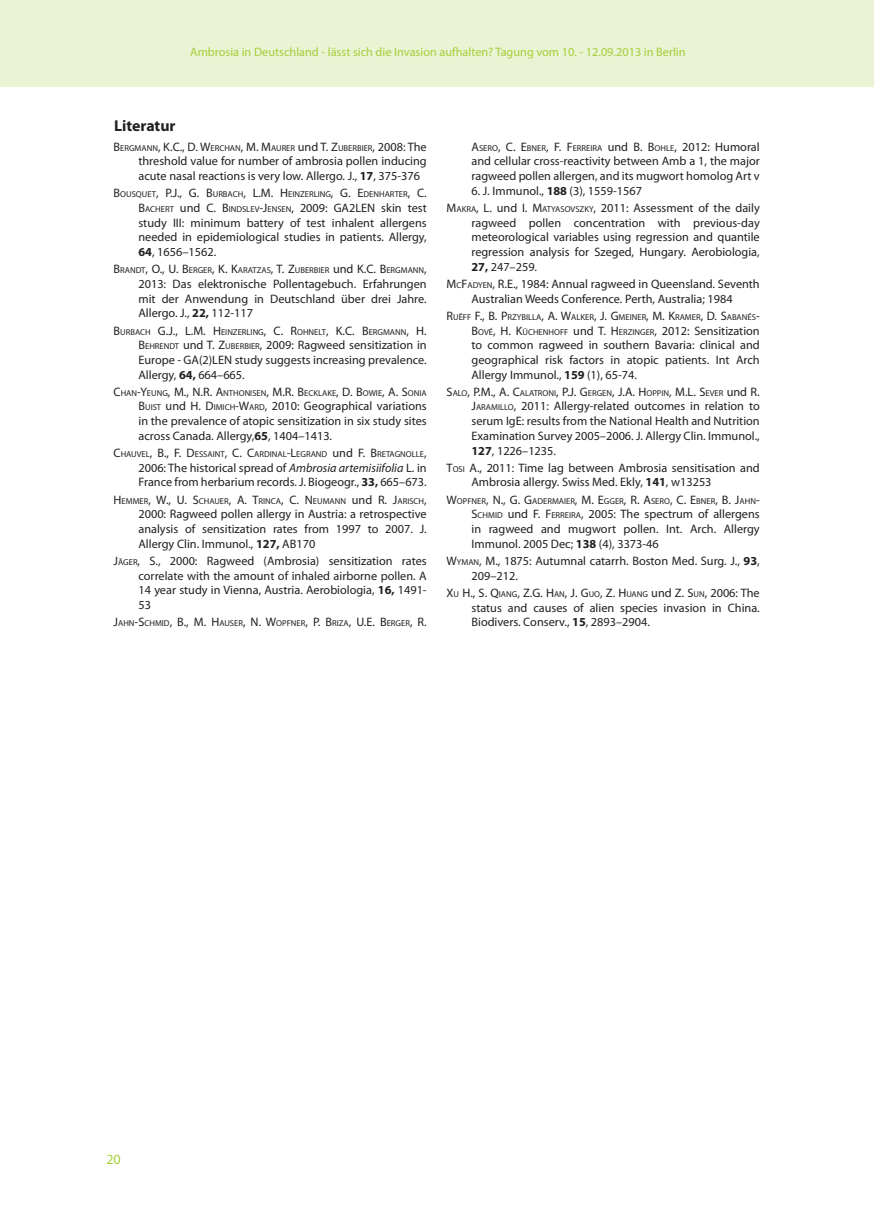
<style>
.page{position:relative;width:874px;height:1221px;background:#fff}
.page>*{position:absolute;margin:0;border:0;box-sizing:border-box;transform-origin:0 0}
.t1{font:700 15.75px "Myriad Pro";color:#231f20}
.t2{font:14px "Myriad Pro";color:#a6ce39}
.t3{font:12.25px/14.7px "Myriad Pro";color:#231f20;text-align:justify}
.t4{font:12.25px "Myriad Pro";color:#a6ce39}
.t5{font:8.58px/14.7px "Myriad Pro";color:#231f20;text-align:right}
.s1{font-size:12.25px}
.s2{font-weight:700}
.s3{font-style:inherit}
.s4{font-size:8.58px}
.s5{font-style:italic}
</style>
<div class="page">
<div style="left:0;top:0;width:873px;height:87px;background:#eaf3d4"></div>
<p class="t4" style="left:190px;top:44px;width:496px">Ambrosia in Deutschland - lässt sich die Invasion aufhalten? Tagung vom 10. - 12.09.2013 in Berlin</p>
<p class="t1" style="left:114px;top:116px;width:63px">Literatur</p>
<p class="t5" style="left:113px;top:140px;width:314px"><span class="s1">B</span>ERGMANN<span class="s1">, K.C., D. W</span>ERCHAN<span class="s1">, M. M</span>AURER <span class="s1">und</span> <span class="s1">T. Z</span>UBERBIER<span class="s1">, 2008:</span> <span class="s1">The</span></p>
<p class="t3" style="left:138px;top:154px;width:289px">threshold value for number of ambrosia pollen inducing acute nasal reactions is very low. Allergo. J., <span class="s2">17</span>, 375-376</p>
<p class="t5" style="left:113px;top:187px;width:314px"><span class="s1">B</span>OUSQUET<span class="s1">, P.J., G. B</span>URBACH<span class="s1">, L.M. H</span> EINZERLING<span class="s1">, G. E</span>DENHARTER<span class="s1">, C.<br>B</span>ACHERT <span class="s1">und</span> <span class="s1">C. B</span>INDSLEV<span class="s1">-J</span>ENSEN<span class="s1">, 2009:</span> <span class="s1">GA2LEN skin test</span></p>
<p class="t3" style="left:138px;top:215px;width:289px">study III: minimum battery of test inhalent allergens needed in epidemiological studies in patients. Allergy, <span class="s2">64</span>, 1656–1562.</p>
<p class="t5" style="left:113px;top:263px;width:314px"><span class="s1">B</span>RANDT<span class="s1">, O., U. B</span>ERGER<span class="s1">, K. K</span>ARATZAS<span class="s1">, T. Z</span>UBERBIER <span class="s1">und</span> <span class="s1">K.C. B</span>ERGMANN<span class="s1">,</span></p>
<p class="t3" style="left:138px;top:276px;width:289px"><span class="s3">2013:</span> Das elektronische Pollentagebuch<span class="s3">.</span> Erfahrungen mit der Anwendung in Deutschland über drei Jahre.<br>Allergo. J., <span class="s2">22,</span> 112-117</p>
<p class="t5" style="left:113px;top:324px;width:314px"><span class="s1">B</span>URBACH <span class="s1">G.J., L.M. H</span> EINZERLING<span class="s1">, C. R</span>OHNELT<span class="s1">, K.C. B</span>ERGMANN<span class="s1">, H.</span></p>
<p class="t3" style="left:138px;top:337px;width:289px"><span class="s3">B</span><span class="s4">EHRENDT</span> und <span class="s3">T. Z</span><span class="s4">UBERBIER</span><span class="s3">, 2009:</span> Ragweed sensitization in<br>Europe <span class="s3">- GA(2)LEN</span></p>
<p class="t3" style="left:138px;top:352px;width:289px;text-indent:96px">study suggests increasing prevalence.<br>Allergy, <span class="s2">64,</span> 664–665.</p>
<p class="t5" style="left:113px;top:385px;width:314px"><span class="s1">C</span>HAN<span class="s1">-Y</span>EUNG<span class="s1">, M., N.R. A</span>NTHONISEN<span class="s1">, M.R. B</span>ECKLAKE<span class="s1">, D. B</span>OWIE<span class="s1">, A. S</span>ONIA</p>
<p class="t3" style="left:138px;top:399px;width:289px"><span class="s3">B</span><span class="s4">UIST</span> und <span class="s3">H. D</span><span class="s4">IMICH</span><span class="s3">-W</span><span class="s4">ARD</span><span class="s3">, 2010:</span> Geographical variations in the prevalence of atopic sensitization in six study sites across Canada. Allergy,<span class="s2">65</span>, 1404–1413<span class="s3">.</span></p>
<p class="t5" style="left:113px;top:446px;width:314px"><span class="s1">C</span>HAUVEL<span class="s1">, B., F. D</span>ESSAINT<span class="s1">, C. C</span>ARDINAL<span class="s1">-L</span>EGRAND <span class="s1">und</span> <span class="s1">F. B</span>RETAGNOLLE<span class="s1">,</span></p>
<p class="t3" style="left:138px;top:460px;width:289px"><span class="s3">2006:</span> The historical spread of <span class="s5">Ambrosia artemisiifolia</span> L. in<br>France from herbarium records. J. Biogeogr., <span class="s2">33,</span> 665–673.</p>
<p class="t5" style="left:113px;top:493px;width:314px"><span class="s1">H</span> EMM ER<span class="s1">, W., U. S</span>CHAUER<span class="s1">, A. T</span>RINCA<span class="s1">, C. N</span> EUMANN <span class="s1">und</span> <span class="s1">R. J</span>ARISCH<span class="s1">,</span></p>
<p class="t3" style="left:138px;top:506px;width:290px"><span class="s3">2000:</span> Ragweed pollen allergy in Austria: a retrospective analysis of sensitization rates from 1997 to 2007. J.<br>Allergy Clin. Immunol., <span class="s2">127,</span> AB170</p>
<p class="t3" style="left:138px;top:553px;width:289px;text-indent:-25px"><span class="s3">J</span><span class="s4">ÄGER</span><span class="s3">, S., 2000:</span> Ragweed (Ambrosia) sensitization rates correlate with the amount of inhaled airborne pollen. A 14 year study in Vienna, Austria. Aerobiologia, <span class="s2">16,</span> 1491- 53</p>
<p class="t5" style="left:113px;top:616px;width:314px"><span class="s1">J</span>AHN<span class="s1">-S</span>CHMID<span class="s1">, B., M. H</span>AUSER<span class="s1">, N. W</span>OPFNER<span class="s1">, P. B</span>RIZA<span class="s1">, U.E. B</span>ERGER<span class="s1">, R.</span></p>
<p class="t5" style="left:471px;top:140px;width:289px"><span class="s1">A</span>SERO<span class="s1">, C. E</span>BNER<span class="s1">, F. F</span>ERREIRA <span class="s1">und</span> <span class="s1">B. B</span>OHLE<span class="s1">, 2012:</span> <span class="s1">Humoral</span></p>
<p class="t3" style="left:471px;top:154px;width:289px">and cellular cross-reactivity between Amb a 1, the major ragweed pollen allergen, and its mugwort homolog Art v</p>
<p class="t3" style="left:446px;top:182px;width:314px;line-height:17.2px;text-indent:25px">6. J. Immunol., <span class="s2">188</span> (3), 1559-1567<br><span class="s3">M</span><span class="s4">AKRA</span><span class="s3">, L.</span> und <span class="s3">I. M</span><span class="s4">ATYASOVSZKY</span><span class="s3">, 2011:</span> Assessment of the daily</p>
<p class="t3" style="left:471px;top:215px;width:289px">ragweed pollen concentration with previous-day meteorological variables using regression and quantile regression analysis for Szeged, Hungary. Aerobiologia, <span class="s2">27,</span> 247–259.</p>
<p class="t3" style="left:446px;top:276px;width:314px;text-align:center"><span class="s3">M</span><span class="s4">C</span><span class="s3">F</span><span class="s4">ADYEN</span><span class="s3">, R.E., 1984:</span> Annual ragweed in Queensland. Seventh<br>Australian Weeds Conference. Perth, Australia; 1984</p>
<p class="t5" style="left:446px;top:309px;width:314px"><span class="s1">R</span>UËFF <span class="s1">F., B. P</span> RZYBILLA<span class="s1">, A. W</span>ALKER<span class="s1">, J. G</span>MEINER<span class="s1">, M. K</span>RAMER<span class="s1">, D. S</span>ABANÉS<span class="s1">-<br>B</span>OVÉ<span class="s1">, H. K</span>ÜCHENHOFF <span class="s1">und</span> <span class="s1">T. H</span> ERZINGER<span class="s1">, 2012:</span> <span class="s1">Sensitization</span></p>
<p class="t3" style="left:471px;top:337px;width:289px">to common ragweed in southern Bavaria: clinical and geographical risk factors in atopic patients. Int Arch Allergy Immunol., <span class="s2">159</span> (1), 65-74.</p>
<p class="t3" style="left:471px;top:384px;width:290px;text-indent:-25px"><span class="s3">S</span><span class="s4">ALO</span><span class="s3">, P.M., A. C</span><span class="s4">ALATRONI</span><span class="s3">, P.J. G</span><span class="s4">ERGEN</span><span class="s3">, J.A. H</span> <span class="s4">OPPIN</span><span class="s3">, M.L. S</span><span class="s4">EVER</span> und <span class="s3">R.<br>J</span><span class="s4">ARAMILLO</span><span class="s3">, 2011:</span> Allergy-related outcomes in relation to serum IgE: results from the National Health and Nutrition Examination Survey 2005–2006. J. Allergy Clin. Immunol., <span class="s2">127</span>, 1226–1235.</p>
<p class="t3" style="left:471px;top:460px;width:290px;text-indent:-25px"><span class="s3">T</span><span class="s4">OSI</span> <span class="s3">A., 2011:</span> Time lag between Ambrosia sensitisation and<br>Ambrosia allergy. Swiss Med. Ekly, <span class="s2">141</span>, w13253</p>
<p class="t5" style="left:446px;top:493px;width:314px"><span class="s1">W</span>OPFNER<span class="s1">, N., G. G</span>ADERMAIER<span class="s1">, M. E</span>GGER<span class="s1">, R. A</span>SERO<span class="s1">, C. E</span>BNER<span class="s1">, B. J</span>AHN<span class="s1">-</span></p>
<p class="t3" style="left:471px;top:506px;width:289px"><span class="s3">S</span><span class="s4">CHMID</span> und <span class="s3">F. F</span><span class="s4">ERREIRA</span><span class="s3">, 2005:</span> The spectrum of allergens in ragweed and mugwort pollen. Int. Arch. Allergy Immunol. 2005 Dec; <span class="s2">138</span> (4), 3373-46</p>
<p class="t3" style="left:471px;top:553px;width:289px;text-indent:-25px"><span class="s3">W</span><span class="s4">YMAN</span><span class="s3">, M., 1875:</span> Autumnal catarrh. Boston Med. Surg. J., <span class="s2">93</span>,<br>209–212.</p>
<p class="t3" style="left:471px;top:585px;width:290px;text-indent:-25px"><span class="s3">X</span><span class="s4">U</span> <span class="s3">H., S. Q</span><span class="s4">IANG</span><span class="s3">, Z.G. H</span> <span class="s4">AN</span><span class="s3">, J. G</span><span class="s4">UO</span><span class="s3">, Z. H</span> <span class="s4">UANG</span> und <span class="s3">Z. S</span><span class="s4">UN</span><span class="s3">, 2006:</span> The status and causes of alien species invasion in China.<br>Biodivers. Conserv., <span class="s2">15</span>, 2893–2904.</p>
<p class="t2" style="left:106px;top:1150px;width:16px">20</p>
</div>
